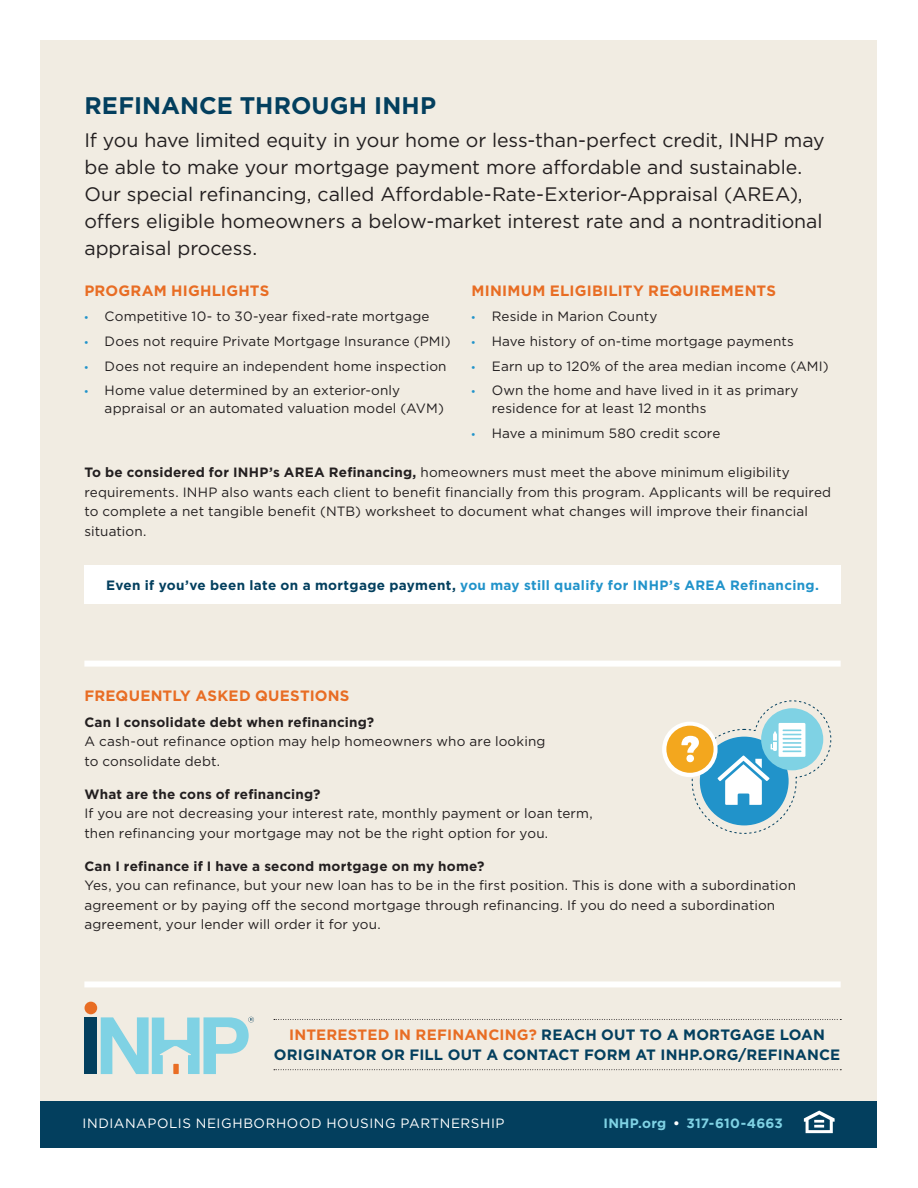
<style>
.page{position:relative;width:918px;height:1188px;background:#fff}
.page>*{position:absolute;margin:0;border:0;box-sizing:border-box;transform-origin:0 0}
.Subhead_big{font:700 24px "Gotham";letter-spacing:.005em;color:#033f5e}
.intro_copy{font:19.5px/27px "Gotham";letter-spacing:-.005em;color:#231f20}
.Question_orange{font:700 15px/19.5px "Gotham";letter-spacing:.015em;color:#033f5e;text-align:center}
.Subhead_orange{font:700 15px "Gotham";letter-spacing:.015em;color:#e86d24}
.body_copy{font:13.5px/19.5px "Gotham";letter-spacing:.01em;color:#231f20}
.body_copy-2{font:700 13.5px "Gotham";letter-spacing:.025em;color:#2193ca}
.t1{font:13.5px "Gotham";letter-spacing:.045em;color:#fff}
.t2{font:700 13.5px "Gotham";letter-spacing:.015em;color:#7fd2e4}
.s1{font-family:"Myriad Pro";color:#2193ca}
.s2{font-weight:700}
.s3{color:#033f5e}
.s4{color:#e86d24}
.s5{color:#fff}
</style>
<div class="page">
<div style="left:40px;top:40px;width:838px;height:1108px;background:#f1ece2"></div>
<div style="left:85px;top:1017px;width:12px;height:57px;background:#033f5e"></div>
<div style="left:85px;top:1002px;width:12px;height:12px;background:#e86d24;border-radius:50%"></div>
<svg style="left:101px;top:1017px;width:153px;height:57px"></svg>
<svg style="left:274px;top:1019px;width:567px;height:1px"></svg>
<svg style="left:274px;top:1069px;width:567px;height:1px"></svg>
<div style="left:84px;top:661px;width:757px;height:6px;background:#fff"></div>
<div style="left:84px;top:981px;width:757px;height:6px;background:#fff"></div>
<div style="left:84px;top:565px;width:757px;height:38px;background:#fff"></div>
<div style="left:662px;top:722px;width:56px;height:55px;background:#fff;border-radius:50%"></div>
<svg style="left:666px;top:700px;width:166px;height:134px"></svg>
<div style="left:40px;top:1101px;width:838px;height:47px;background:#033f5e"></div>
<svg style="left:804px;top:1111px;width:31px;height:22px"></svg>
<p class="Subhead_big" style="left:84px;top:89px;width:353px">REFINANCE THROUGH INHP</p>
<p class="intro_copy" style="left:84px;top:127px;width:742px">If you have limited equity in your home or less-than-perfect credit, INHP may be able to make your mortgage payment more affordable and sustainable.<br>Our special refinancing, called Affordable-Rate-Exterior-Appraisal (AREA), offers eligible homeowners a below-market interest rate and a nontraditional appraisal process.</p>
<p class="Subhead_orange" style="left:472px;top:281px;width:306px">MINIMUM ELIGIBILITY REQUIREMENTS</p>
<p class="body_copy" style="left:472px;top:306px;width:187px"><span class="s1">•</span> Reside in Marion County</p>
<p class="body_copy" style="left:472px;top:331px;width:324px"><span class="s1">•</span> Have history of on-time mortgage payments</p>
<p class="body_copy" style="left:472px;top:356px;width:359px"><span class="s1">•</span> Earn up to 120% of the area median income (AMI)</p>
<p class="body_copy" style="left:492px;top:381px;width:308px;line-height:18px;text-indent:-20px"><span class="s1">•</span> Own the home and have lived in it as primary residence for at least 12 months</p>
<p class="body_copy" style="left:472px;top:423px;width:250px"><span class="s1">•</span> Have a minimum 580 credit score</p>
<p class="body_copy" style="left:84px;top:462px;width:748px"><span class="s2">To be considered for INHP’s AREA Refinancing,</span> homeowners must meet the above minimum eligibility requirements. INHP also wants each client to benefit financially from this program. Applicants will be required to complete a net tangible benefit (NTB) worksheet to document what changes will improve their financial situation.</p>
<p class="Subhead_orange" style="left:84px;top:281px;width:187px">PROGRAM HIGHLIGHTS</p>
<p class="body_copy" style="left:84px;top:306px;width:347px"><span class="s1">•</span> Competitive 10- to 30-year fixed-rate mortgage</p>
<p class="body_copy" style="left:84px;top:331px;width:368px"><span class="s1">•</span> Does not require Private Mortgage Insurance (PMI)</p>
<p class="body_copy" style="left:84px;top:356px;width:364px"><span class="s1">•</span> Does not require an independent home inspection</p>
<p class="body_copy" style="left:105px;top:381px;width:341px;line-height:18px;text-indent:-20px"><span class="s1">•</span> Home value determined by an exterior-only appraisal or an automated valuation model (AVM)</p>
<p class="body_copy-2" style="left:106px;top:576px;width:714px"><span class="s3">Even if you’ve been late on a mortgage payment,</span> you may still qualify for INHP’s AREA Refinancing.</p>
<p class="Subhead_orange" style="left:84px;top:685px;width:267px">FREQUENTLY ASKED QUESTIONS</p>
<p class="body_copy" style="left:84px;top:712px;width:463px"><span class="s2">Can I consolidate debt when refinancing?<br></span>A cash-out refinance option may help homeowners who are looking to consolidate debt.</p>
<p class="body_copy" style="left:84px;top:784px;width:510px"><span class="s2">What are the cons of refinancing?<br></span>If you are not decreasing your interest rate, monthly payment or loan term, then refinancing your mortgage may not be the right option for you.</p>
<p class="body_copy" style="left:84px;top:856px;width:713px"><span class="s2">Can I refinance if I have a second mortgage on my home?<br></span>Yes, you can refinance, but your new loan has to be in the first position. This is done with a subordination agreement or by paying off the second mortgage through refinancing. If you do need a subordination agreement, your lender will order it for you.</p>
<p class="Question_orange" style="left:274px;top:1025px;width:568px"><span class="s4">INTERESTED IN REFINANCING?</span> REACH OUT TO A MORTGAGE LOAN<br>ORIGINATOR OR FILL OUT A CONTACT FORM AT INHP.ORG/REFINANCE</p>
<p class="t1" style="left:82px;top:1114px;width:424px">INDIANAPOLIS NEIGHBORHOOD HOUSING PARTNERSHIP</p>
<p class="t2" style="left:604px;top:1114px;width:181px">INHP.org <span class="s5">•</span> 317-610-4663</p>
</div>
